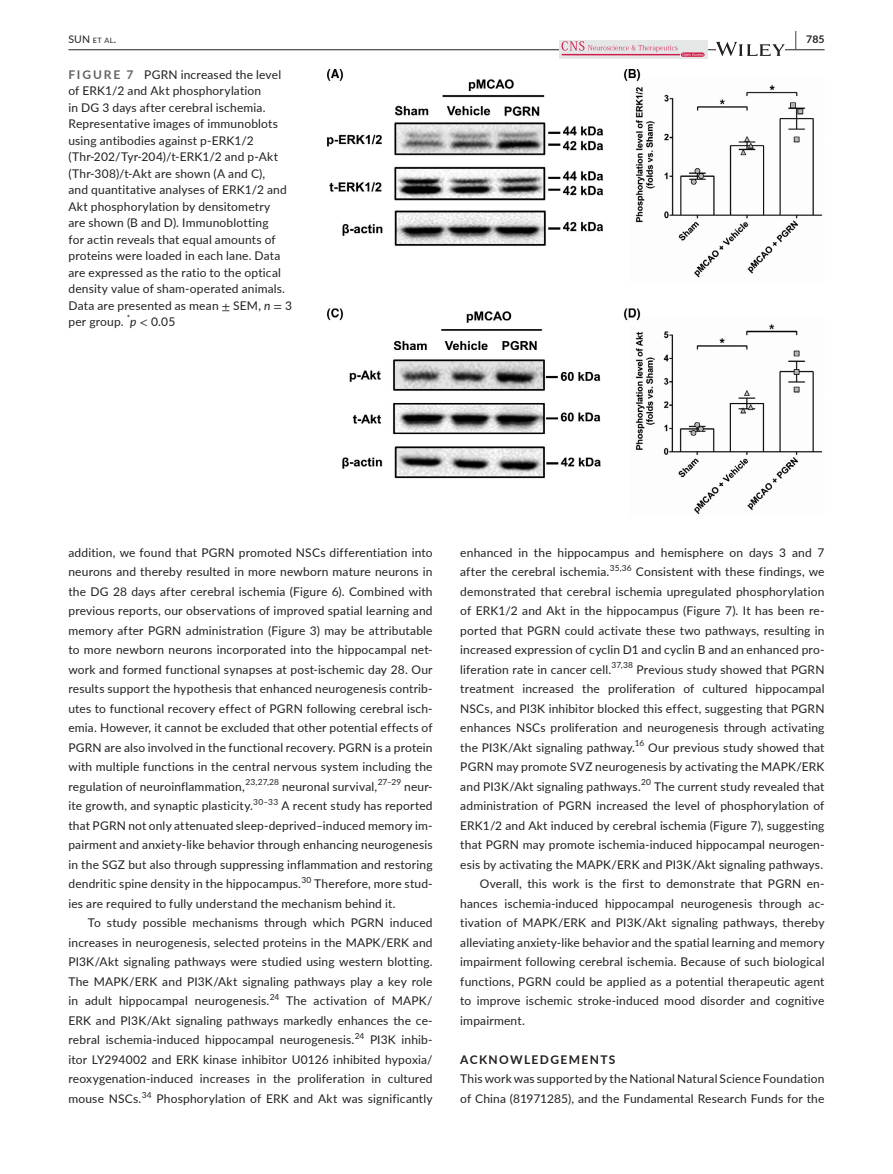
<style>
.page{position:relative;width:893px;height:1174px;background:#fff}
.page>*{position:absolute;margin:0;border:0;box-sizing:border-box;transform-origin:0 0}
.t1{font:12px/19.5px "Lato";letter-spacing:.015em;color:#231f20;text-align:justify}
.t2{font:700 12px "Lato";letter-spacing:.115em;color:#231f20}
.t3{font:10.5px "Lato";color:#231f20}
.t4{font:700 10.5px "Lato";color:#231f20}
.t5{font:8.4px "Lato";letter-spacing:.015em;color:#231f20}
.s1{font-size:7.35px}
.s2{font-size:19.5px}
.s3{font-weight:700;color:#636366}
.s4{font-family:"STIX Two Text"}
.s5{font-style:italic}
</style>
<div class="page">
<hr style="left:68px;top:49px;width:756px;height:1px;background:#231f20">
<div style="left:559px;top:40px;width:149px;height:18px;background:#e5e6e6"></div>
<svg style="left:562px;top:41px;width:141px;height:16px"></svg>
<svg style="left:716px;top:42px;width:69px;height:14px"></svg>
<img style="left:327px;top:69px;width:496px;height:446px">
<p class="t3" style="left:68px;top:31px;width:49px">SUN <span class="s1">et al</span>.</p>
<p class="t4" style="left:795px;top:31px;width:31px"><span class="s2">|</span> 785</p>
<p class="t1" style="left:68px;top:66px;width:225px;line-height:16.5px;text-align:left"><span class="s3">FIGURE 7</span> PGRN increased the level of ERK1/2 and Akt phosphorylation<br>in DG 3 days after cerebral ischemia.<br>Representative images of immunoblots using antibodies against p-ERK1/2 (Thr-202/Tyr-204)/t-ERK1/2 and p-Akt (Thr-308)/t-Akt are shown (A and C),<br>and quantitative analyses of ERK1/2 and Akt phosphorylation by densitometry<br>are shown (B and D). Immunoblotting<br>for actin reveals that equal amounts of proteins were loaded in each lane. Data are expressed as the ratio to the optical density value of sham-operated animals.<br>Data are presented as mean <span class="s4">±</span> SEM, <span class="s5">n</span> <span class="s4">=</span> 3 per group.</p>
<p class="t5" style="left:127px;top:312px;width:5px">*</p>
<p class="t1" style="left:130px;top:312px;width:47px"><span class="s5">p</span> <span class="s4">&lt;</span> 0.05</p>
<p class="t1" style="left:68px;top:542px;width:366px">addition, we found that PGRN promoted NSCs differentiation into neurons and thereby resulted in more newborn mature neurons in the DG 28 days after cerebral ischemia (Figure 6). Combined with previous reports, our observations of improved spatial learning and memory after PGRN administration (Figure 3) may be attributable to more newborn neurons incorporated into the hippocampal net&shy;work and formed functional synapses at post-ischemic day 28. Our results support the hypothesis that enhanced neurogenesis contrib&shy;utes to functional recovery effect of PGRN following cerebral isch&shy;emia. However, it cannot be excluded that other potential effects of PGRN are also involved in the functional recovery. PGRN is a protein with multiple functions in the central nervous system including the regulation of neuroinflammation,</p>
<p class="t5" style="left:245px;top:776px;width:35px">23,27,28</p>
<p class="t1" style="left:282px;top:776px;width:97px">neuronal survival,</p>
<p class="t5" style="left:378px;top:776px;width:25px">27–29</p>
<p class="t1" style="left:404px;top:776px;width:30px">neur-</p>
<p class="t1" style="left:68px;top:795px;width:186px">ite growth, and synaptic plasticity.</p>
<p class="t5" style="left:253px;top:796px;width:27px">30–33</p>
<p class="t1" style="left:68px;top:795px;width:366px;text-indent:213px">A recent study has reported that PGRN not only attenuated sleep-deprived–induced memory im&shy;pairment and anxiety-like behavior through enhancing neurogenesis in the SGZ but also through suppressing inflammation and restoring dendritic spine density in the hippocampus.</p>
<p class="t5" style="left:301px;top:874px;width:12px">30</p>
<p class="t1" style="left:68px;top:873px;width:366px;text-indent:246px">Therefore, more stud&shy;ies are required to fully understand the mechanism behind it.</p>
<p class="t1" style="left:68px;top:912px;width:366px;text-indent:20px">To study possible mechanisms through which PGRN induced increases in neurogenesis, selected proteins in the MAPK/ERK and PI3K/Akt signaling pathways were studied using western blotting.<br>The MAPK/ERK and PI3K/Akt signaling pathways play a key role in adult hippocampal neurogenesis.<sup>24</sup> The activation of MAPK/ ERK and PI3K/Akt signaling pathways markedly enhances the ce&shy;rebral ischemia-induced hippocampal neurogenesis.<sup>24</sup> PI3K inhib&shy;itor LY294002 and ERK kinase inhibitor U0126 inhibited hypoxia/ reoxygenation-induced increases in the proliferation in cultured mouse NSCs.<sup>34</sup> Phosphorylation of ERK and Akt was significantly</p>
<p class="t1" style="left:460px;top:542px;width:366px">enhanced in the hippocampus and hemisphere on days 3 and 7 after the cerebral ischemia.</p>
<p class="t5" style="left:610px;top:562px;width:24px">35,36</p>
<p class="t1" style="left:460px;top:561px;width:366px;text-indent:175px">Consistent with these findings, we demonstrated that cerebral ischemia upregulated phosphorylation of ERK1/2 and Akt in the hippocampus (Figure 7). It has been re&shy;ported that PGRN could activate these two pathways, resulting in increased expression of cyclin D1 and cyclin B and an enhanced pro&shy;liferation rate in cancer cell.</p>
<p class="t5" style="left:612px;top:659px;width:23px">37,38</p>
<p class="t1" style="left:460px;top:659px;width:366px;text-indent:176px">Previous study showed that PGRN treatment increased the proliferation of cultured hippocampal NSCs, and PI3K inhibitor blocked this effect, suggesting that PGRN enhances NSCs proliferation and neurogenesis through activating the PI3K/Akt signaling pathway.</p>
<p class="t5" style="left:635px;top:737px;width:11px">16</p>
<p class="t1" style="left:460px;top:737px;width:366px;text-indent:188px">Our previous study showed that PGRN may promote SVZ neurogenesis by activating the MAPK/ERK and PI3K/Akt signaling pathways.</p>
<p class="t5" style="left:641px;top:776px;width:11px">20</p>
<p class="t1" style="left:654px;top:776px;width:172px">The current study revealed that</p>
<p class="t1" style="left:460px;top:795px;width:366px">administration of PGRN increased the level of phosphorylation of</p>
<p class="t1" style="left:460px;top:815px;width:366px">ERK1/2 and Akt induced by cerebral ischemia (Figure 7), suggesting</p>
<p class="t1" style="left:460px;top:834px;width:366px">that PGRN may promote ischemia-induced hippocampal neurogen-</p>
<p class="t1" style="left:460px;top:854px;width:364px">esis by activating the MAPK/ERK and PI3K/Akt signaling pathways.</p>
<p class="t1" style="left:480px;top:873px;width:346px">Overall, this work is the first to demonstrate that PGRN en-</p>
<p class="t1" style="left:460px;top:893px;width:366px">hances ischemia-induced hippocampal neurogenesis through ac-</p>
<p class="t1" style="left:460px;top:912px;width:366px">tivation of MAPK/ERK and PI3K/Akt signaling pathways, thereby</p>
<p class="t1" style="left:460px;top:932px;width:366px">alleviating anxiety-like behavior and the spatial learning and memory</p>
<p class="t1" style="left:460px;top:951px;width:366px">impairment following cerebral ischemia. Because of such biological</p>
<p class="t1" style="left:460px;top:971px;width:366px">functions, PGRN could be applied as a potential therapeutic agent</p>
<p class="t1" style="left:460px;top:990px;width:366px">to improve ischemic stroke-induced mood disorder and cognitive</p>
<p class="t1" style="left:460px;top:1010px;width:66px">impairment.</p>
<p class="t2" style="left:460px;top:1050px;width:157px">ACKNOWLEDGEMENTS</p>
<p class="t1" style="left:460px;top:1068px;width:366px">This work was supported by the National Natural Science Foundation of China (81971285), and the Fundamental Research Funds for the</p>
</div>
